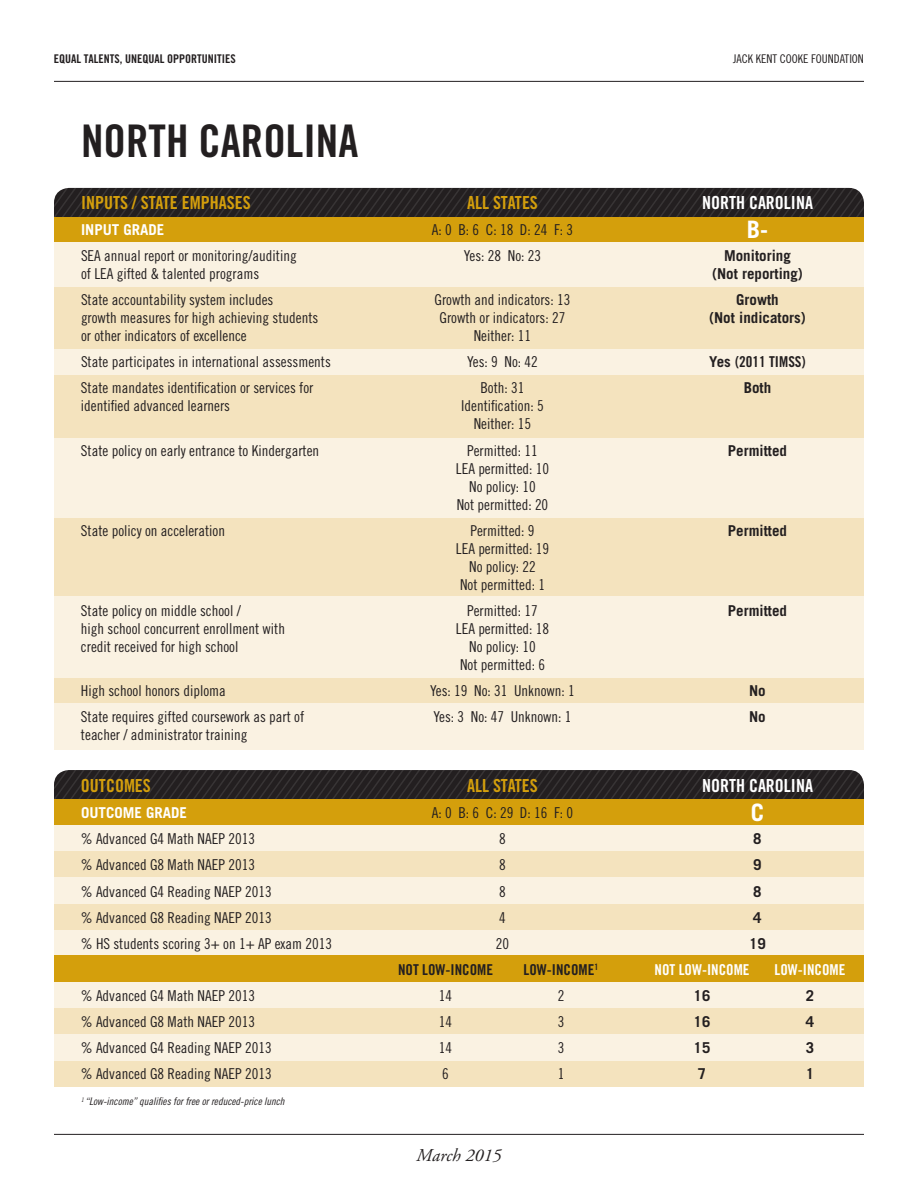
<style>
.page{position:relative;width:918px;height:1188px;background:#fff}
.page>*{position:absolute;margin:0;border:0;box-sizing:border-box;transform-origin:0 0}
.t1{font:45px "Trade Gothic Bold Cond Twenty";color:#231f20}
.t2{font:700 24px "Trade Gothic";color:#fff}
.t3{font:18px "Trade Gothic Bold Cond Twenty";color:#d49f0c}
.t4{font:18px "Trade Gothic Bold Cond Twenty";color:#fff}
.t5{font:italic 18px "Adobe Garamond Pro";color:#231f20}
.t6{font:15px/18px "Trade Gothic Cond Eighteen";color:#231f20;text-align:center}
.t7{font:700 15px "Trade Gothic";color:#231f20}
.t8{font:15px "Trade Gothic Bold Cond Twenty";color:#231f20}
.t9{font:15px "Trade Gothic Bold Cond Twenty";color:#fff}
.t10{font:700 15px "Trade Gothic";color:#fff}
.t11{font:12px "Trade Gothic Bold Cond Twenty";color:#231f20}
.t12{font:12px "Trade Gothic Cond Eighteen";color:#231f20}
.t13{font:10.5px "Trade Gothic Cond Eighteen Obl";color:#231f20}
.s1{font-family:"Trade Gothic";font-weight:700}
</style>
<div class="page">
<hr style="left:54px;top:1134px;width:810px;height:1px;background:#231f20">
<hr style="left:54px;top:81px;width:810px;height:1px;background:#231f20">
<div style="left:54px;top:240px;width:810px;height:510px;background:#faf2e2"></div>
<svg style="left:54px;top:770px;width:810px;height:29px;background:#282425"></svg>
<svg style="left:54px;top:188px;width:810px;height:29px;background:#282425"></svg>
<div style="left:54px;top:824px;width:810px;height:262px;background:#faf2e2"></div>
<div style="left:54px;top:851px;width:810px;height:26px;background:#f4e3be"></div>
<div style="left:54px;top:904px;width:810px;height:26px;background:#f4e3be"></div>
<div style="left:54px;top:1008px;width:810px;height:26px;background:#f4e3be"></div>
<div style="left:54px;top:1061px;width:810px;height:25px;background:#f4e3be"></div>
<div style="left:54px;top:955px;width:810px;height:27px;background:#d49f0c"></div>
<div style="left:54px;top:799px;width:810px;height:26px;background:#d49f0c"></div>
<div style="left:54px;top:217px;width:810px;height:25px;background:#d49f0c"></div>
<div style="left:54px;top:287px;width:810px;height:62px;background:#f4e3be"></div>
<div style="left:54px;top:375px;width:810px;height:62px;background:#f4e3be"></div>
<div style="left:54px;top:518px;width:810px;height:78px;background:#f4e3be"></div>
<div style="left:54px;top:678px;width:810px;height:25px;background:#f4e3be"></div>
<p class="t11" style="left:54px;top:52px;width:183px">EQUAL TALENTS, UNEQUAL OPPORTUNITIES</p>
<p class="t12" style="left:733px;top:52px;width:132px">JACK KENT COOKE FOUNDATION</p>
<p class="t1" style="left:81px;top:113px;width:279px">NORTH CAROLINA</p>
<p class="t3" style="left:81px;top:192px;width:171px">INPUTS / STATE EMPHASES</p>
<p class="t3" style="left:467px;top:192px;width:72px">ALL STATES</p>
<p class="t4" style="left:702px;top:192px;width:112px">NORTH CAROLINA</p>
<p class="t10" style="left:81px;top:221px;width:85px">INPUT GRADE</p>
<p class="t6" style="left:432px;top:221px;width:143px">A: 0 B: 6 C: 18 D: 24 F: 3</p>
<p class="t2" style="left:747px;top:215px;width:23px">B-</p>
<p class="t6" style="left:81px;top:247px;width:217px">SEA annual report or monitoring/auditing</p>
<p class="t6" style="left:464px;top:247px;width:79px">Yes: 28 No: 23</p>
<p class="t7" style="left:724px;top:247px;width:68px">Monitoring</p>
<p class="t6" style="left:81px;top:265px;width:180px">of LEA gifted &amp; talented programs</p>
<p class="t7" style="left:712px;top:265px;width:92px">(Not reporting)</p>
<p class="t6" style="left:81px;top:291px;width:194px">State accountability system includes</p>
<p class="t6" style="left:435px;top:291px;width:137px">Growth and indicators: 13</p>
<p class="t7" style="left:736px;top:291px;width:44px">Growth</p>
<p class="t6" style="left:81px;top:309px;width:239px">growth measures for high achieving students</p>
<p class="t6" style="left:440px;top:309px;width:127px">Growth or indicators: 27</p>
<p class="t7" style="left:709px;top:309px;width:98px">(Not indicators)</p>
<p class="t6" style="left:81px;top:327px;width:167px">or other indicators of excellence</p>
<p class="t6" style="left:474px;top:327px;width:59px">Neither: 11</p>
<p class="t6" style="left:81px;top:353px;width:251px">State participates in international assessments</p>
<p class="t6" style="left:467px;top:353px;width:72px">Yes: 9 No: 42</p>
<p class="t8" style="left:709px;top:353px;width:98px"><span class="s1">Yes</span> (2011 TIMSS)</p>
<p class="t6" style="left:81px;top:379px;width:234px">State mandates identification or services for</p>
<p class="t6" style="left:480px;top:379px;width:46px">Both: 31</p>
<p class="t7" style="left:744px;top:379px;width:29px">Both</p>
<p class="t6" style="left:81px;top:397px;width:151px">identified advanced learners</p>
<p class="t6" style="left:461px;top:397px;width:84px">Identification: 5<br>Neither: 15</p>
<p class="t6" style="left:81px;top:441px;width:240px">State policy on early entrance to Kindergarten</p>
<p class="t6" style="left:467px;top:441px;width:72px">Permitted: 11</p>
<p class="t7" style="left:728px;top:441px;width:61px">Permitted</p>
<p class="t6" style="left:456px;top:459px;width:95px">LEA permitted: 10<br>No policy: 10<br>Not permitted: 20</p>
<p class="t6" style="left:81px;top:521px;width:146px">State policy on acceleration</p>
<p class="t6" style="left:470px;top:521px;width:66px">Permitted: 9</p>
<p class="t7" style="left:728px;top:521px;width:61px">Permitted</p>
<p class="t6" style="left:456px;top:539px;width:95px">LEA permitted: 19<br>No policy: 22<br>Not permitted: 1</p>
<p class="t6" style="left:81px;top:601px;width:161px">State policy on middle school /</p>
<p class="t6" style="left:467px;top:601px;width:72px">Permitted: 17</p>
<p class="t7" style="left:728px;top:601px;width:61px">Permitted</p>
<p class="t6" style="left:81px;top:619px;width:206px">high school concurrent enrollment with</p>
<p class="t6" style="left:456px;top:619px;width:95px">LEA permitted: 18</p>
<p class="t6" style="left:81px;top:637px;width:159px">credit received for high school</p>
<p class="t6" style="left:460px;top:637px;width:86px">No policy: 10<br>Not permitted: 6</p>
<p class="t6" style="left:81px;top:681px;width:146px">High school honors diploma</p>
<p class="t6" style="left:430px;top:681px;width:146px">Yes: 19 No: 31 Unknown: 1</p>
<p class="t7" style="left:749px;top:681px;width:18px">No</p>
<p class="t6" style="left:81px;top:707px;width:225px">State requires gifted coursework as part of</p>
<p class="t6" style="left:433px;top:707px;width:140px">Yes: 3 No: 47 Unknown: 1</p>
<p class="t7" style="left:749px;top:707px;width:18px">No</p>
<p class="t6" style="left:81px;top:725px;width:168px">teacher / administrator training</p>
<p class="t3" style="left:81px;top:775px;width:71px">OUTCOMES</p>
<p class="t3" style="left:467px;top:775px;width:72px">ALL STATES</p>
<p class="t4" style="left:702px;top:775px;width:112px">NORTH CAROLINA</p>
<p class="t10" style="left:81px;top:804px;width:107px">OUTCOME GRADE</p>
<p class="t6" style="left:432px;top:804px;width:143px">A: 0 B: 6 C: 29 D: 16 F: 0</p>
<p class="t2" style="left:751px;top:798px;width:15px">C</p>
<p class="t6" style="left:81px;top:830px;width:176px">% Advanced G4 Math NAEP 2013</p>
<p class="t6" style="left:499px;top:830px;width:8px">8</p>
<p class="t7" style="left:753px;top:830px;width:10px">8</p>
<p class="t6" style="left:81px;top:856px;width:176px">% Advanced G8 Math NAEP 2013</p>
<p class="t6" style="left:499px;top:856px;width:8px">8</p>
<p class="t7" style="left:753px;top:856px;width:10px">9</p>
<p class="t6" style="left:81px;top:882px;width:192px">% Advanced G4 Reading NAEP 2013</p>
<p class="t6" style="left:499px;top:882px;width:8px">8</p>
<p class="t7" style="left:753px;top:882px;width:10px">8</p>
<p class="t6" style="left:81px;top:908px;width:192px">% Advanced G8 Reading NAEP 2013</p>
<p class="t6" style="left:499px;top:908px;width:8px">4</p>
<p class="t7" style="left:753px;top:908px;width:10px">4</p>
<p class="t6" style="left:81px;top:934px;width:253px">% HS students scoring 3+ on 1+ AP exam 2013</p>
<p class="t6" style="left:496px;top:934px;width:15px">20</p>
<p class="t7" style="left:749px;top:934px;width:18px">19</p>
<p class="t8" style="left:398px;top:960px;width:96px">NOT LOW-INCOME</p>
<p class="t8" style="left:524px;top:960px;width:76px">LOW-INCOME<sup>1</sup></p>
<p class="t9" style="left:655px;top:960px;width:96px">NOT LOW-INCOME</p>
<p class="t9" style="left:775px;top:960px;width:72px">LOW-INCOME</p>
<p class="t6" style="left:81px;top:986px;width:176px">% Advanced G4 Math NAEP 2013</p>
<p class="t6" style="left:439px;top:986px;width:15px">14</p>
<p class="t6" style="left:558px;top:986px;width:8px">2</p>
<p class="t7" style="left:694px;top:986px;width:18px">16</p>
<p class="t7" style="left:806px;top:986px;width:10px">2</p>
<p class="t6" style="left:81px;top:1013px;width:176px">% Advanced G8 Math NAEP 2013</p>
<p class="t6" style="left:439px;top:1013px;width:15px">14</p>
<p class="t6" style="left:558px;top:1013px;width:8px">3</p>
<p class="t7" style="left:694px;top:1013px;width:18px">16</p>
<p class="t7" style="left:806px;top:1013px;width:10px">4</p>
<p class="t6" style="left:81px;top:1039px;width:192px">% Advanced G4 Reading NAEP 2013</p>
<p class="t6" style="left:439px;top:1039px;width:15px">14</p>
<p class="t6" style="left:558px;top:1039px;width:8px">3</p>
<p class="t7" style="left:694px;top:1039px;width:18px">15</p>
<p class="t7" style="left:806px;top:1039px;width:10px">3</p>
<p class="t6" style="left:81px;top:1065px;width:192px">% Advanced G8 Reading NAEP 2013</p>
<p class="t6" style="left:442px;top:1065px;width:8px">6</p>
<p class="t6" style="left:558px;top:1065px;width:8px">1</p>
<p class="t7" style="left:698px;top:1065px;width:10px">7</p>
<p class="t7" style="left:806px;top:1065px;width:10px">1</p>
<p class="t13" style="left:81px;top:1095px;width:205px"><sup>1</sup> “Low-income” qualifies for free or reduced-price lunch</p>
<p class="t5" style="left:417px;top:1144px;width:86px">March 2015</p>
</div>
